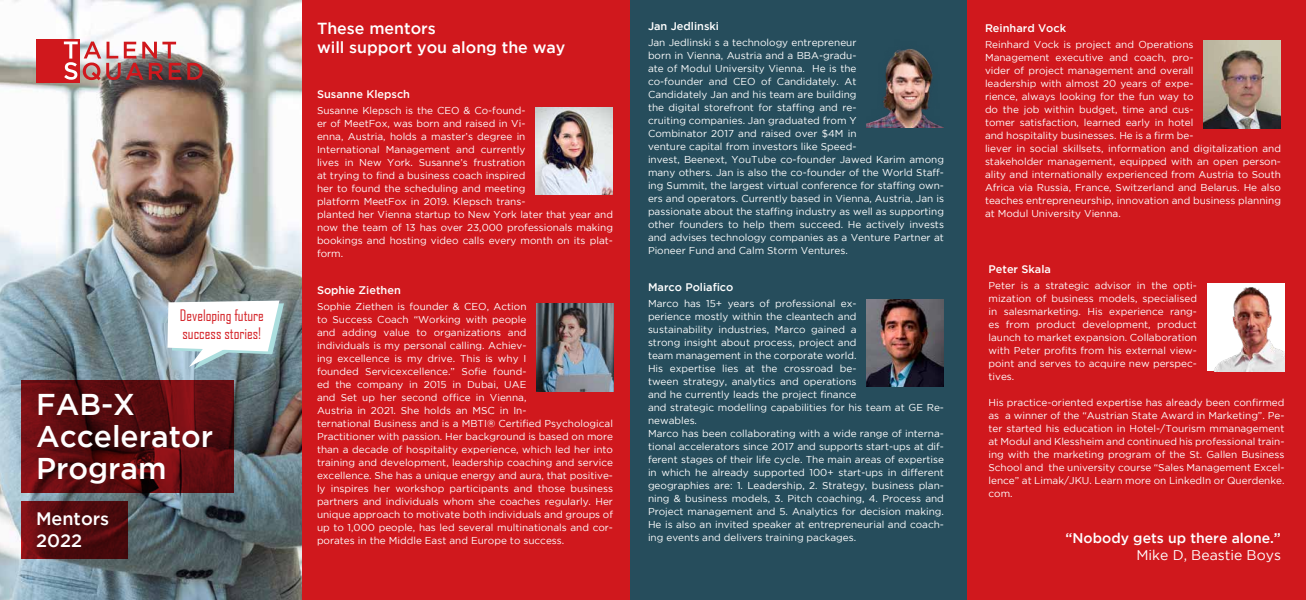
<style>
.page{position:relative;width:1306px;height:600px;background:#fff}
.page>*{position:absolute;margin:0;border:0;box-sizing:border-box;transform-origin:0 0}
.t1{font:500 30px/32px "Gotham";color:#fff}
.t2{font:500 18px/21.6px "Gotham";color:#fff}
.t3{font:500 16px/19.2px "Gotham";color:#fff}
.t4{font:15.2px/18.2px "Agency FB";color:#d42429}
.t5{font:500 14px "Gotham";color:#fff}
.t6{font:14px "Gotham";color:#fff}
.t7{font:500 11px "Gotham";color:#fff}
.t8{font:10px/13px "Gotham";color:#fff}
</style>
<div class="page">
<img style="left:0;top:0;width:302px;height:600px">
<div style="left:630px;top:0;width:337px;height:600px;background:#264d5c"></div>
<div style="left:302px;top:0;width:328px;height:600px;background:#d0181d"></div>
<div style="left:967px;top:0;width:339px;height:600px;background:#d0181d"></div>
<svg style="left:21px;top:380px;width:213px;height:113px;background:#5c0c0f"></svg>
<svg style="left:21px;top:501px;width:107px;height:57px;background:#560b0f"></svg>
<svg style="left:187px;top:63px;width:16px;height:17px"></svg>
<div style="left:36px;top:39px;width:44px;height:43px;background:#d0181d"></div>
<img style="left:64px;top:42px;width:117px;height:38px">
<svg style="left:167px;top:301px;width:117px;height:69px"></svg>
<img style="left:1204px;top:41px;width:77px;height:87px">
<img style="left:866px;top:49px;width:76px;height:78px">
<img style="left:536px;top:107px;width:77px;height:88px">
<img style="left:536px;top:304px;width:78px;height:88px">
<img style="left:866px;top:299px;width:78px;height:88px">
<img style="left:1207px;top:283px;width:77px;height:88px">
<h3 class="t4" style="left:180px;top:306px;width:86px">Developing future success stories!</h3>
<h1 class="t1" style="left:36px;top:388px;width:179px">FAB-X<br>Accelerator<br>Program</h1>
<h2 class="t2" style="left:36px;top:508px;width:75px">Mentors<br>2022</h2>
<h3 class="t3" style="left:317px;top:18px;width:250px">These mentors<br>will support you along the way</h3>
<p class="t7" style="left:317px;top:88px;width:95px">Susanne Klepsch</p>
<p class="t8" style="left:317px;top:104px;width:298px">Susanne Klepsch is the CEO &amp; Co-found-<br>er of MeetFox, was born and raised in Vi-<br>enna, Austria, holds a master’s degree in<br>International Management and currently<br>lives in New York. Susanne’s frustration<br>at trying to find a business coach inspired<br>her to found the scheduling and meeting<br>platform MeetFox in 2019. Klepsch trans-<br>planted her Vienna startup to New York later that year and now the team of 13 has over 23,000 professionals making bookings and hosting video calls every month on its plat&shy;form.</p>
<p class="t7" style="left:317px;top:284px;width:85px">Sophie Ziethen</p>
<p class="t8" style="left:317px;top:300px;width:298px">Sophie Ziethen is founder &amp; CEO, Action<br>to Success Coach “Working with people<br>and adding value to organizations and<br>individuals is my personal calling. Achiev-<br>ing excellence is my drive. This is why I<br>founded Servicexcellence.” Sofie found-<br>ed the company in 2015 in Dubai, UAE<br>and Set up her second office in Vienna,<br>Austria in 2021. She holds an MSC in In-<br>ternational Business and is a MBTI® Certified Psychological Practitioner with passion. Her background is based on more than a decade of hospitality experience, which led her into training and development, leadership coaching and service excellence. She has a unique energy and aura, that positive&shy;ly inspires her workshop participants and those business partners and individuals whom she coaches regularly. Her unique approach to motivate both individuals and groups of up to 1,000 people, has led several multinationals and cor&shy;porates in the Middle East and Europe to success.</p>
<p class="t7" style="left:648px;top:20px;width:73px">Jan Jedlinski</p>
<p class="t8" style="left:648px;top:36px;width:298px">Jan Jedlinski s a technology entrepreneur<br>born in Vienna, Austria and a BBA-gradu-<br>ate of Modul University Vienna. He is the<br>co-founder and CEO of Candidately. At<br>Candidately Jan and his team are building<br>the digital storefront for staffing and re-<br>cruiting companies. Jan graduated from Y<br>Combinator 2017 and raised over $4M in<br>venture capital from investors like Speed-<br>invest, Beenext, YouTube co-founder Jawed Karim among many others. Jan is also the co-founder of the World Staff&shy;ing Summit, the largest virtual conference for staffing own&shy;ers and operators. Currently based in Vienna, Austria, Jan is passionate about the staffing industry as well as supporting other founders to help them succeed. He actively invests and advises technology companies as a Venture Partner at Pioneer Fund and Calm Storm Ventures.</p>
<p class="t7" style="left:648px;top:281px;width:87px">Marco Poliafico</p>
<p class="t8" style="left:648px;top:297px;width:298px">Marco has 15+ years of professional ex-<br>perience mostly within the cleantech and<br>sustainability industries, Marco gained a<br>strong insight about process, project and<br>team management in the corporate world.<br>His expertise lies at the crossroad be-<br>tween strategy, analytics and operations<br>and he currently leads the project finance<br>and strategic modelling capabilities for his team at GE Re&shy;newables.<br>Marco has been collaborating with a wide range of interna&shy;tional accelerators since 2017 and supports start-ups at dif&shy;ferent stages of their life cycle. The main areas of expertise in which he already supported 100+ start-ups in different geographies are: 1. Leadership, 2. Strategy, business plan&shy;ning &amp; business models, 3. Pitch coaching, 4. Process and Project management and 5. Analytics for decision making.<br>He is also an invited speaker at entrepreneurial and coach&shy;ing events and delivers training packages.</p>
<p class="t7" style="left:985px;top:22px;width:83px">Reinhard Vock</p>
<p class="t8" style="left:985px;top:38px;width:298px">Reinhard Vock is project and Operations<br>Management executive and coach, pro-<br>vider of project management and overall<br>leadership with almost 20 years of expe-<br>rience, always looking for the fun way to<br>do the job within budget, time and cus-<br>tomer satisfaction, learned early in hotel<br>and hospitality businesses. He is a firm be-<br>liever in social skillsets, information and digitalization and stakeholder management, equipped with an open person&shy;ality and internationally experienced from Austria to South Africa via Russia, France, Switzerland and Belarus. He also teaches entrepreneurship, innovation and business planning at Modul University Vienna.</p>
<p class="t7" style="left:988px;top:263px;width:64px">Peter Skala</p>
<p class="t8" style="left:988px;top:279px;width:210px;text-align:justify">Peter is a strategic advisor in the opti&shy;mization of business models, specialised in salesmarketing. His experience rang&shy;es from product development, product launch to market expansion. Collaboration with Peter profits from his external view&shy;point and serves to acquire new perspec&shy;tives.</p>
<p class="t8" style="left:988px;top:396px;width:298px;text-align:justify">His practice-oriented expertise has already been confirmed as a winner of the “Austrian State Award in Marketing”. Pe&shy;ter started his education in Hotel-/Tourism mmanagement at Modul and Klessheim and continued his professional train&shy;ing with the marketing program of the St. Gallen Business School and the university course “Sales Management Excel&shy;lence” at Limak/JKU. Learn more on LinkedIn or Querdenke. com.</p>
<h3 class="t5" style="left:1066px;top:530px;width:217px">“Nobody gets up there alone.”</h3>
<h3 class="t6" style="left:1136px;top:547px;width:146px">Mike D, Beastie Boys</h3>
</div>
